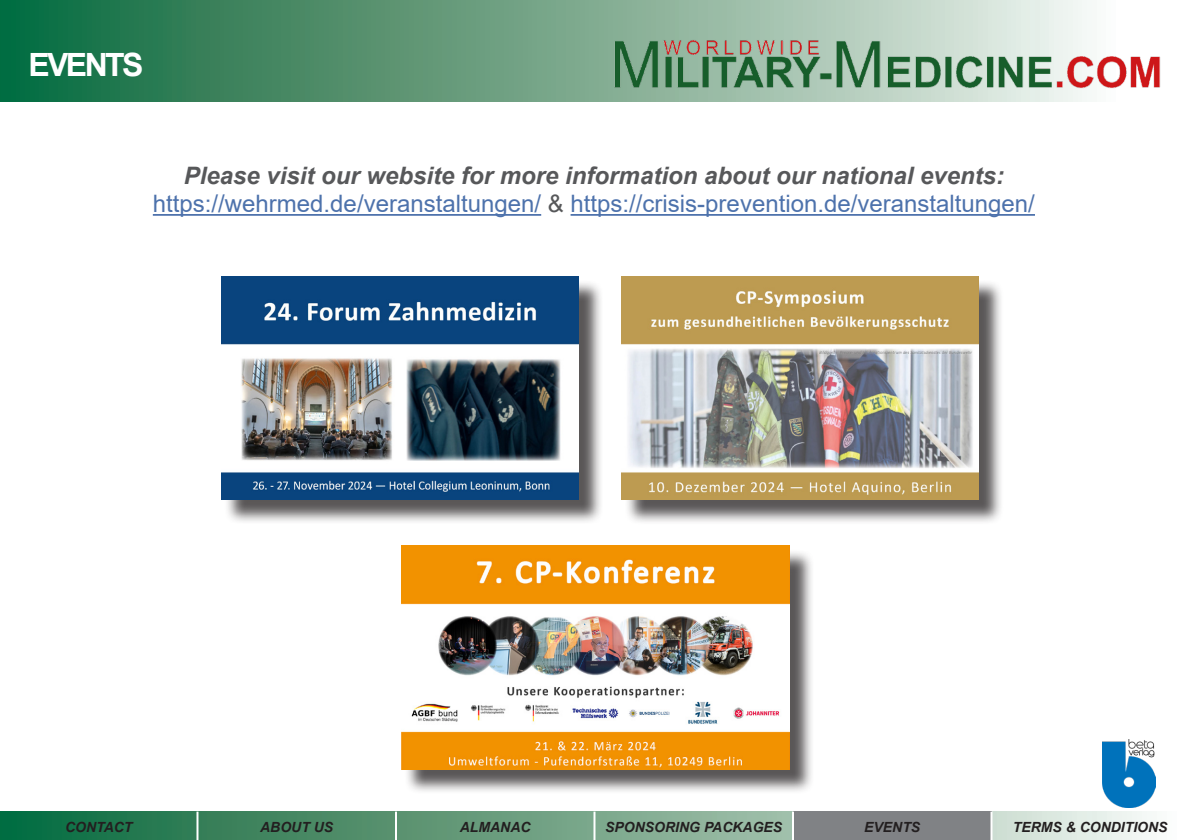
<style>
.page{position:relative;width:1191px;height:840px;background:#fff}
.page>*{position:absolute;margin:0;border:0;box-sizing:border-box;transform-origin:0 0}
.t1{font:700 32px "Arial";letter-spacing:-.08em;color:#fff}
.t2{font:24px "Arial";color:#4d72ac}
.t3{font:italic 700 24px "Arial";color:#57585a}
.t4{font:italic 700 14px "Arial";color:#231f20}
.s1{color:#57585a}
</style>
<div class="page">
<div style="left:0;top:0;width:1190px;height:101px;background:linear-gradient(to right,#066334,#fffefc)"></div>
<img style="left:612px;top:37px;width:550px;height:55px">
<img style="left:1102px;top:739px;width:53px;height:67px">
<svg style="left:0;top:811px;width:1147px;height:28px"></svg>
<hr style="left:153px;top:214px;width:388px;height:2px;background:#4d72ac">
<hr style="left:570px;top:214px;width:465px;height:2px;background:#4d72ac">
<div style="left:793px;top:811px;width:198px;height:28px;background:#808285"></div>
<hr style="left:990px;top:811px;width:2px;height:28px;background:#fff">
<hr style="left:792px;top:811px;width:2px;height:28px;background:#fff">
<hr style="left:593px;top:811px;width:2px;height:28px;background:#fff">
<hr style="left:395px;top:811px;width:2px;height:28px;background:#fff">
<hr style="left:196px;top:811px;width:2px;height:28px;background:#fff">
<div style="left:404px;top:548px;width:411px;height:245px;background:#231f20;opacity:.75"></div>
<img style="left:401px;top:545px;width:388px;height:223px">
<div style="left:224px;top:280px;width:379px;height:244px;background:#231f20;opacity:.75"></div>
<img style="left:221px;top:276px;width:357px;height:223px">
<div style="left:624px;top:279px;width:379px;height:245px;background:#231f20;opacity:.75"></div>
<img style="left:621px;top:276px;width:358px;height:223px">
<p class="t1" style="left:28px;top:43px;width:117px">EVENTS</p>
<p class="t3" style="left:184px;top:159px;width:822px">Please visit our website for more information about our national events:</p>
<p class="t2" style="left:153px;top:187px;width:883px">https://wehrmed.de/veranstaltungen/ <span class="s1">&amp;</span> https://crisis-prevention.de/veranstaltungen/</p>
<p class="t4" style="left:65px;top:816px;width:69px">CONTACT</p>
<p class="t4" style="left:260px;top:816px;width:75px">ABOUT US</p>
<p class="t4" style="left:460px;top:816px;width:72px">ALMANAC</p>
<p class="t4" style="left:605px;top:816px;width:179px">SPONSORING PACKAGES</p>
<p class="t4" style="left:864px;top:816px;width:58px">EVENTS</p>
<p class="t4" style="left:1012px;top:816px;width:156px">TERMS &amp; CONDITIONS</p>
</div>
